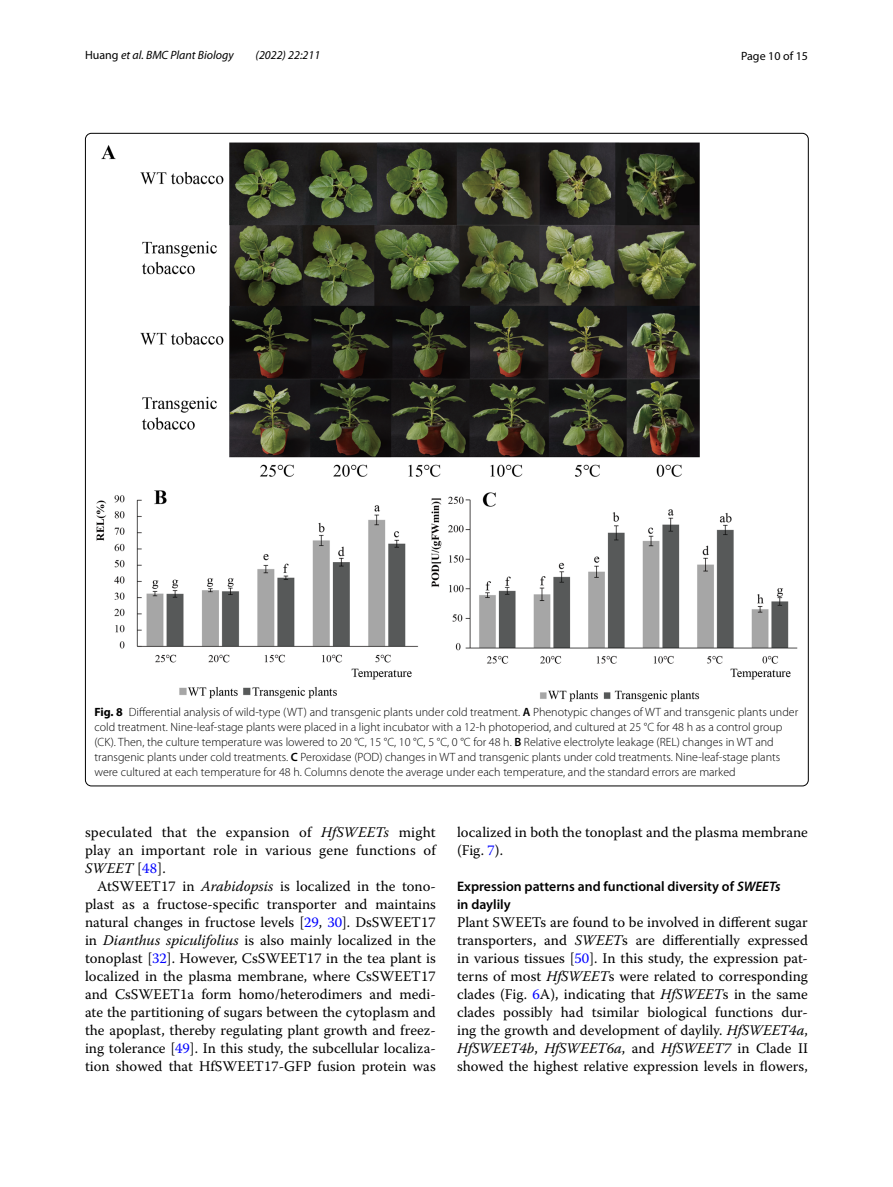
<style>
.page{position:relative;width:893px;height:1187px;background:#fff}
.page>*{position:absolute;margin:0;border:0;box-sizing:border-box;transform-origin:0 0}
.t1{font:14.7px/18px "Warnock Pro";color:#000;text-align:justify}
.t2{font:600 13.8px/18px "Myriad Pro";color:#000}
.t3{font:300 12px/15px "Myriad Pro";color:#000}
.t4{font:italic 12px "Myriad Pro";color:#000}
.t5{font:12px "Myriad Pro";color:#000}
.s1{font-style:normal}
.s2{font-weight:700}
.s3{font-weight:600}
.s4{font-style:italic}
.s5{color:#00f}
</style>
<div class="page">
<img style="left:97px;top:142px;width:700px;height:559px">
<p class="t4" style="left:85px;top:48px;width:150px"><span class="s1">Huang</span> et al. BMC Plant Biology</p>
<p class="t4" style="left:256px;top:48px;width:66px">(2022) 22:211</p>
<p class="t5" style="left:741px;top:48px;width:68px">Page 10 of 15</p>
<p class="t3" style="left:94px;top:705px;width:705px"><span class="s2">Fig. 8</span> Differential analysis of wild-type (WT) and transgenic plants under cold treatment. <span class="s3">A</span> Phenotypic changes of WT and transgenic plants under cold treatment. Nine-leaf-stage plants were placed in a light incubator with a 12-h photoperiod, and cultured at 25 °C for 48 h as a control group (CK). Then, the culture temperature was lowered to 20 °C, 15 °C, 10 °C, 5 °C, 0 °C for 48 h. <span class="s3">B</span> Relative electrolyte leakage (REL) changes in WT and transgenic plants under cold treatments. <span class="s3">C</span> Peroxidase (POD) changes in WT and transgenic plants under cold treatments. Nine-leaf-stage plants were cultured at each temperature for 48 h. Columns denote the average under each temperature, and the standard errors are marked</p>
<p class="t1" style="left:85px;top:822px;width:352px">speculated that the expansion of <span class="s4">HfSWEETs</span> might play an important role in various gene functions of <span class="s4">SWEET</span> [<span class="s5">48</span>].</p>
<p class="t1" style="left:85px;top:876px;width:352px;text-indent:12px">AtSWEET17 in <span class="s4">Arabidopsis</span> is localized in the tono&shy;plast as a fructose-specific transporter and maintains natural changes in fructose levels [<span class="s5">29</span>, <span class="s5">30</span>]. DsSWEET17 in <span class="s4">Dianthus spiculifolius</span> is also mainly localized in the tonoplast [<span class="s5">32</span>]. However, CsSWEET17 in the tea plant is localized in the plasma membrane, where CsSWEET17 and CsSWEET1a form homo/heterodimers and medi&shy;ate the partitioning of sugars between the cytoplasm and the apoplast, thereby regulating plant growth and freez&shy;ing tolerance [<span class="s5">49</span>]. In this study, the subcellular localiza&shy;tion showed that HfSWEET17-GFP fusion protein was</p>
<p class="t1" style="left:457px;top:822px;width:352px">localized in both the tonoplast and the plasma membrane (Fig. <span class="s5">7</span>).</p>
<p class="t2" style="left:457px;top:877px;width:325px">Expression patterns and functional diversity of <span class="s4">SWEETs </span>in daylily</p>
<p class="t1" style="left:457px;top:912px;width:352px">Plant SWEETs are found to be involved in different sugar transporters, and <span class="s4">SWEET</span>s are differentially expressed in various tissues [<span class="s5">50</span>]. In this study, the expression pat&shy;terns of most <span class="s4">HfSWEET</span>s were related to corresponding clades (Fig. <span class="s5">6</span>A), indicating that <span class="s4">HfSWEET</span>s in the same clades possibly had tsimilar biological functions dur&shy;ing the growth and development of daylily. <span class="s4">HfSWEET4a</span>, <span class="s4">HfSWEET4b</span>, <span class="s4">HfSWEET6a</span>, and <span class="s4">HfSWEET7</span> in Clade II showed the highest relative expression levels in flowers,</p>
</div>
